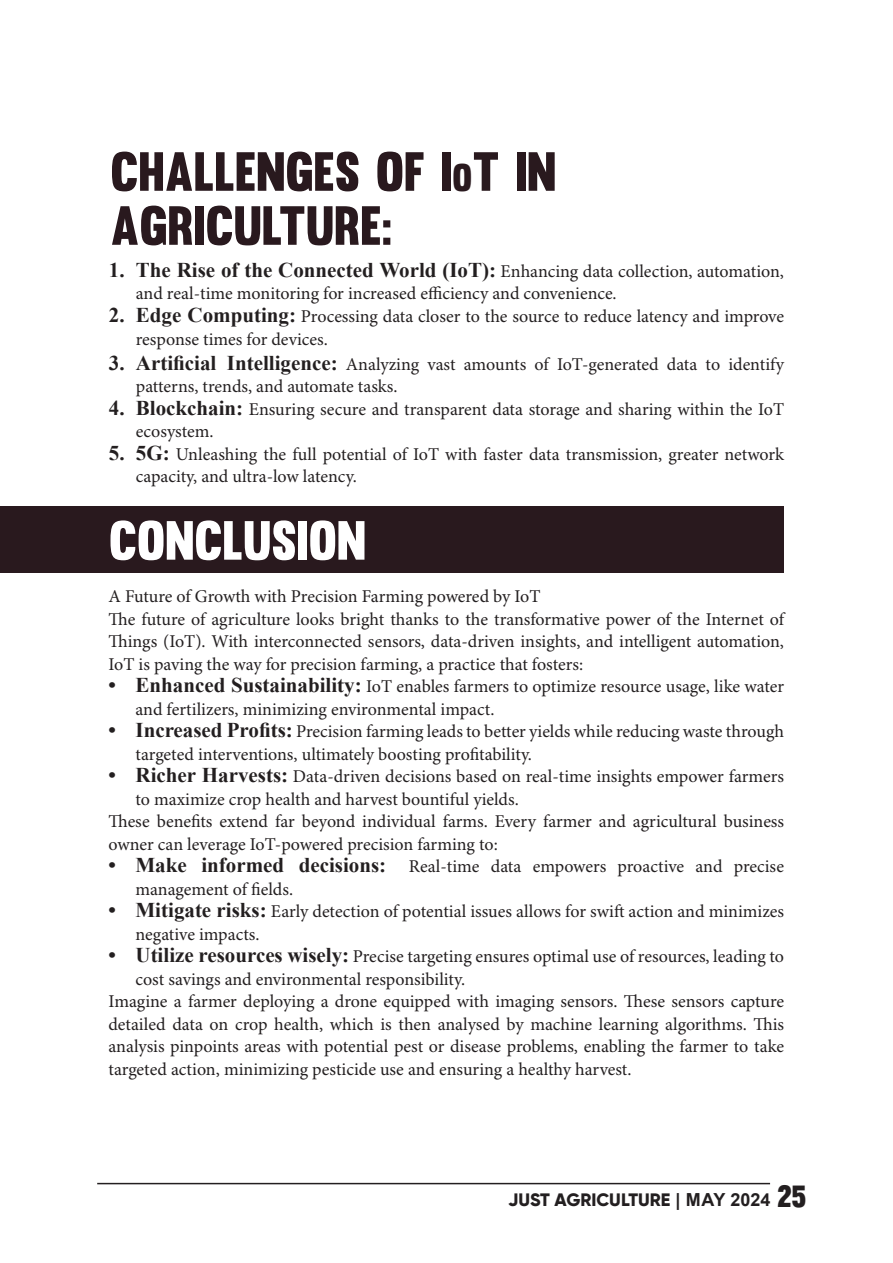
<style>
.page{position:relative;width:893px;height:1263px;background:#fff}
.page>*{position:absolute;margin:0;border:0;box-sizing:border-box;transform-origin:0 0}
.t1{font:54px/54px "Muro";color:#29191e}
.t2{font:54px "Muro";color:#fff}
.t3{font:700 21px "Times New Roman";color:#231f20}
.t4{font:18px/22.5px "Minion Pro";color:#231f20}
.t5{font:800 18px "Gilroy";color:#231f20}
.s1{font-size:37.8px}
.s2{font-family:"Times New Roman";font-weight:700;font-size:21px}
.s3{font-family:"Arial";font-weight:700}
.s4{font-family:"Muro";font-weight:400;font-size:30px}
</style>
<div class="page">
<hr style="left:97px;top:1183px;width:673px;height:1px;background:#231f20">
<div style="left:0;top:506px;width:784px;height:67px;background:#29191e"></div>
<p class="t1" style="left:110px;top:144px;width:447px">CHALLENGES OF I<span class="s1">o</span>T IN<br>AGRICULTURE:</p>
<p class="t4" style="left:136px;top:261px;width:650px;text-indent:-27px"><span class="s2">1. The Rise of the Connected World (IoT):</span> Enhancing data collection, automation, and real-time monitoring for increased efficiency and convenience.</p>
<p class="t4" style="left:136px;top:306px;width:650px;text-indent:-27px"><span class="s2">2. Edge Computing:</span> Processing data closer to the source to reduce latency and improve response times for devices.</p>
<p class="t4" style="left:136px;top:353px;width:650px;text-indent:-27px"><span class="s2">3. Artificial Intelligence:</span> Analyzing vast amounts of IoT-generated data to identify patterns, trends, and automate tasks.</p>
<p class="t4" style="left:136px;top:398px;width:650px;text-indent:-27px"><span class="s2">4. Blockchain:</span> Ensuring secure and transparent data storage and sharing within the IoT ecosystem.</p>
<p class="t4" style="left:136px;top:443px;width:650px;text-indent:-27px"><span class="s2">5. 5G:</span> Unleashing the full potential of IoT with faster data transmission, greater network capacity, and ultra-low latency.</p>
<p class="t2" style="left:109px;top:508px;width:259px">CONCLUSION</p>
<p class="t4" style="left:108px;top:586px;width:433px">A Future of Growth with Precision Farming powered by IoT</p>
<p class="t4" style="left:108px;top:608px;width:677px;text-align:justify">The future of agriculture looks bright thanks to the transformative power of the Internet of Things (IoT). With interconnected sensors, data-driven insights, and intelligent automation, IoT is paving the way for precision farming, a practice that fosters:</p>
<p class="t4" style="left:135px;top:676px;width:650px;text-indent:-27px"><span class="s2">• Enhanced Sustainability:</span> IoT enables farmers to optimize resource usage, like water and fertilizers, minimizing environmental impact.</p>
<p class="t4" style="left:135px;top:721px;width:650px;text-indent:-27px"><span class="s2">• Increased Profits:</span> Precision farming leads to better yields while reducing waste through targeted interventions, ultimately boosting profitability.</p>
<p class="t4" style="left:135px;top:766px;width:650px;text-indent:-27px"><span class="s2">• Richer Harvests:</span> Data-driven decisions based on real-time insights empower farmers to maximize crop health and harvest bountiful yields.</p>
<p class="t4" style="left:108px;top:811px;width:677px">These benefits extend far beyond individual farms. Every farmer and agricultural business owner can leverage IoT-powered precision farming to:</p>
<p class="t3" style="left:108px;top:850px;width:279px">• Make informed decisions:</p>
<p class="t4" style="left:409px;top:856px;width:377px">Real-time data empowers proactive and precise</p>
<p class="t4" style="left:135px;top:878px;width:159px">management of fields.</p>
<p class="t4" style="left:135px;top:901px;width:650px;text-indent:-27px"><span class="s2">• Mitigate risks:</span> Early detection of potential issues allows for swift action and minimizes negative impacts.</p>
<p class="t4" style="left:135px;top:946px;width:650px;text-indent:-27px"><span class="s2">• Utilize resources wisely:</span> Precise targeting ensures optimal use of resources, leading to cost savings and environmental responsibility.</p>
<p class="t4" style="left:108px;top:991px;width:677px;text-align:justify">Imagine a farmer deploying a drone equipped with imaging sensors. These sensors capture detailed data on crop health, which is then analysed by machine learning algorithms. This analysis pinpoints areas with potential pest or disease problems, enabling the farmer to take targeted action, minimizing pesticide use and ensuring a healthy harvest.</p>
<p class="t5" style="left:508px;top:1188px;width:300px">JUST AGRICULTURE <span class="s3">| MAY 2024</span> <span class="s4">25</span></p>
</div>
